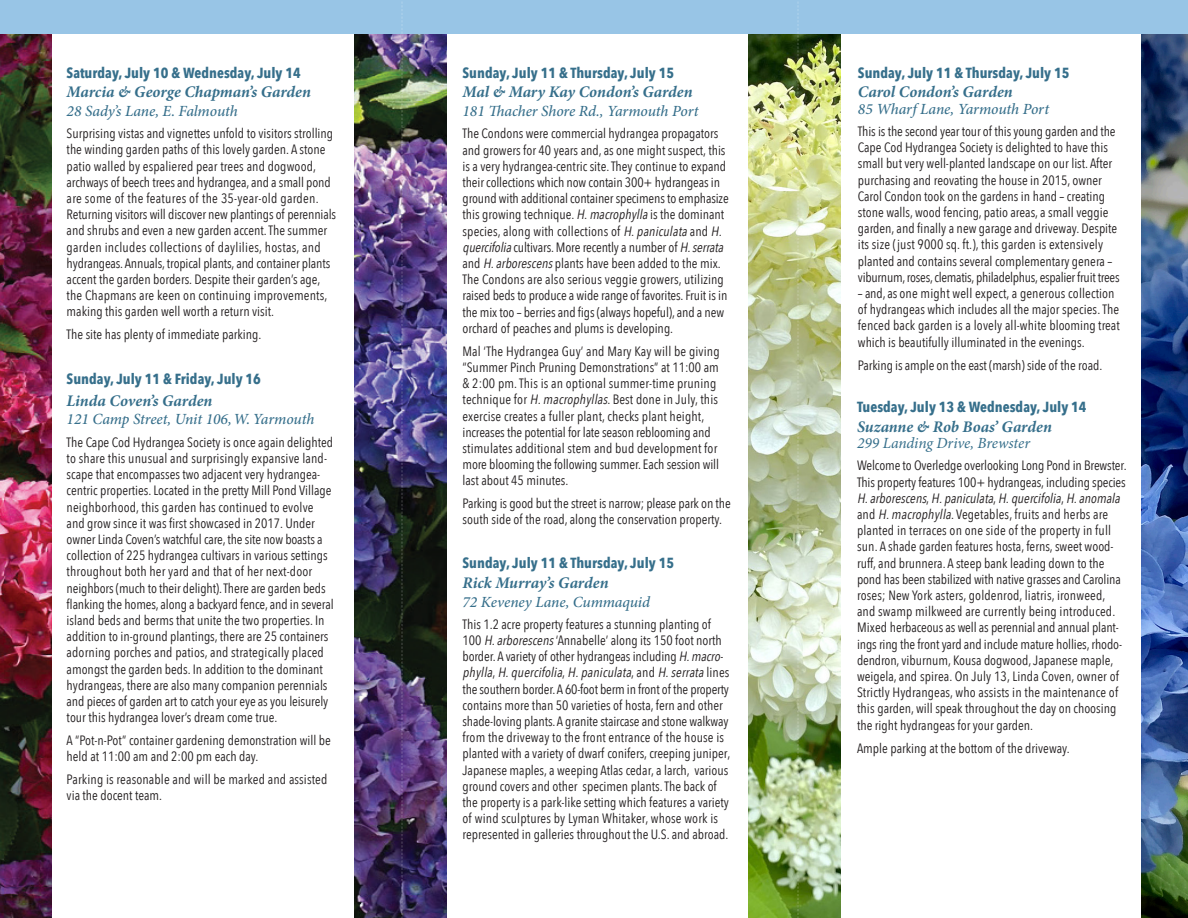
<style>
.page{position:relative;width:1188px;height:918px;background:#fff}
.page>*{position:absolute;margin:0;border:0;box-sizing:border-box;transform-origin:0 0}
.t1{font:italic 700 16.2px "Minion Pro";letter-spacing:-.005em;color:#366f8b}
.t2{font:italic 500 15.6px "Minion Pro";letter-spacing:-.01em;color:#366f8b}
.t3{font:italic 15.6px "Minion Pro";letter-spacing:-.005em;color:#366f8b}
.t4{font:700 14.7px "Avenir Next Condensed";color:#366f8b}
.t5{font:13.5px/16.2px "Avenir Next Condensed";color:#231f20}
.s1{font-style:italic}
</style>
<div class="page">
<img style="left:355px;top:34px;width:92px;height:884px">
<img style="left:1142px;top:34px;width:46px;height:884px">
<img style="left:749px;top:34px;width:92px;height:884px">
<img style="left:0;top:34px;width:51px;height:884px">
<div style="left:0;top:0;width:1188px;height:34px;background:#98c5e6"></div>
<svg style="left:798px;top:2px;width:1px;height:916px"></svg>
<svg style="left:402px;top:2px;width:1px;height:916px"></svg>
<p class="t4" style="left:67px;top:64px;width:236px">Saturday, July 10 &amp; Wednesday, July 14</p>
<p class="t1" style="left:67px;top:81px;width:246px">Marcia &amp; George Chapman’s Garden</p>
<p class="t2" style="left:67px;top:100px;width:173px">28 Sady’s Lane, E. Falmouth</p>
<p class="t5" style="left:67px;top:125px;width:271px">Surprising vistas and vignettes unfold to visitors strolling the winding garden paths of this lovely garden. A stone patio walled by espaliered pear trees and dogwood, archways of beech trees and hydrangea, and a small pond are some of the features of the 35-year-old garden.<br>Returning visitors will discover new plantings of perennials and shrubs and even a new garden accent. The summer garden includes collections of daylilies, hostas, and hydrangeas. Annuals, tropical plants, and container plants accent the garden borders. Despite their garden’s age, the Chapmans are keen on continuing improvements, making this garden well worth a return visit.</p>
<p class="t5" style="left:67px;top:326px;width:196px">The site has plenty of immediate parking.</p>
<p class="t4" style="left:67px;top:370px;width:196px">Sunday, July 11 &amp; Friday, July 16</p>
<p class="t1" style="left:67px;top:389px;width:147px">Linda Coven’s Garden</p>
<p class="t2" style="left:67px;top:409px;width:249px">121 Camp Street, Unit 106, W. Yarmouth</p>
<p class="t5" style="left:67px;top:433px;width:269px">The Cape Cod Hydrangea Society is once again delighted to share this unusual and surprisingly expansive land&shy;scape that encompasses two adjacent very hydrangea&shy;centric properties. Located in the pretty Mill Pond Village neighborhood, this garden has continued to evolve and grow since it was first showcased in 2017. Under owner Linda Coven’s watchful care, the site now boasts a collection of 225 hydrangea cultivars in various settings throughout both her yard and that of her next-door neighbors (much to their delight). There are garden beds flanking the homes, along a backyard fence, and in several island beds and berms that unite the two properties. In addition to in-ground plantings, there are 25 containers adorning porches and patios, and strategically placed amongst the garden beds. In addition to the dominant hydrangeas, there are also many companion perennials and pieces of garden art to catch your eye as you leisurely tour this hydrangea lover’s dream come true.</p>
<p class="t5" style="left:67px;top:732px;width:266px">A “Pot-n-Pot” container gardening demonstration will be held at 11:00 am and 2:00 pm each day.</p>
<p class="t5" style="left:67px;top:771px;width:262px">Parking is reasonable and will be marked and assisted via the docent team.</p>
<p class="t4" style="left:463px;top:64px;width:213px">Sunday, July 11 &amp; Thursday, July 15</p>
<p class="t1" style="left:463px;top:81px;width:232px">Mal &amp; Mary Kay Condon’s Garden</p>
<p class="t2" style="left:463px;top:100px;width:238px">181 Thacher Shore Rd., Yarmouth Port</p>
<p class="t5" style="left:463px;top:125px;width:268px">The Condons were commercial hydrangea propagators and growers for 40 years and, as one might suspect, this is a very hydrangea-centric site. They continue to expand their collections which now contain 300+ hydrangeas in ground with additional container specimens to emphasize this growing technique. <span class="s1">H.macrophylla</span>is the dominant species, along with collections of <span class="s1">H.paniculata</span>and <span class="s1">H. quercifolia</span>cultivars. More recently a number of <span class="s1">H.serrata </span>and <span class="s1">H.arborescens</span>plants have been added to the mix.<br>The Condons are also serious veggie growers, utilizing raised beds to produce a wide range of favorites. Fruit is in the mix too – berries and figs (always hopeful), and a new orchard of peaches and plums is developing.</p>
<p class="t5" style="left:463px;top:342px;width:259px">Mal ‘The Hydrangea Guy’ and Mary Kay will be giving “Summer Pinch Pruning Demonstrations” at 11:00 am &amp; 2:00 pm. This is an optional summer-time pruning technique for <span class="s1">H.macrophyllas</span>. Best done in July, this exercise creates a fuller plant, checks plant height, increases the potential for late season reblooming and stimulates additional stem and bud development for more blooming the following summer. Each session will last about 45 minutes.</p>
<p class="t5" style="left:463px;top:495px;width:270px">Parking is good but the street is narrow; please park on the south side of the road, along the conservation property.</p>
<p class="t4" style="left:463px;top:554px;width:213px">Sunday, July 11 &amp; Thursday, July 15</p>
<p class="t1" style="left:463px;top:571px;width:148px">Rick Murray’s Garden</p>
<p class="t2" style="left:463px;top:591px;width:189px">72 Keveney Lane, Cummaquid</p>
<p class="t5" style="left:463px;top:615px;width:269px">This 1.2 acre property features a stunning planting of 100 <span class="s1">H.arborescens</span>‘Annabelle’ along its 150 foot north border. A variety of other hydrangeas including <span class="s1">H.macro&shy;phylla</span>, <span class="s1">H.quercifolia</span>, <span class="s1">H.paniculata</span>, a n d <span class="s1">H.serrata</span>l i n e s the southern border. A 60-foot berm in front of the property contains more than 50 varieties of hosta, fern and other shade-loving plants. A granite staircase and stone walkway from the driveway to the front entrance of the house is planted with a variety of dwarf conifers, creeping juniper, Japanese maples, a weeping Atlas cedar, a larch, various ground covers and other specimen plants. The back of the property is a park-like setting which features a variety of wind sculptures by Lyman Whitaker, whose work is represented in galleries throughout the U.S. and abroad.</p>
<p class="t4" style="left:858px;top:64px;width:213px">Sunday, July 11 &amp; Thursday, July 15</p>
<p class="t1" style="left:858px;top:81px;width:156px">Carol Condon’s Garden</p>
<p class="t2" style="left:858px;top:98px;width:193px">85 Wharf Lane, Yarmouth Port</p>
<p class="t5" style="left:858px;top:123px;width:263px">This is the second year tour of this young garden and the Cape Cod Hydrangea Society is delighted to have this small but very well-planted landscape on our list. After purchasing and reovating the house in 2015, owner Carol Condon took on the gardens in hand – creating stone walls, wood fencing, patio areas, a small veggie garden, and finally a new garage and driveway. Despite its size (just 9000 sq. ft.), this garden is extensively planted and contains several complementary genera – viburnum, roses, clematis, philadelphus, espalier fruit trees</p>
<p class="t5" style="left:858px;top:285px;width:263px">– and, as one might well expect, a generous collection of hydrangeas which includes all the major species. The fenced back garden is a lovely all-white blooming treat which is beautifully illuminated in the evenings.</p>
<p class="t5" style="left:858px;top:356px;width:246px">Parking is ample on the east (marsh) side of the road.</p>
<p class="t4" style="left:857px;top:398px;width:231px">Tuesday, July 13 &amp; Wednesday, July 14</p>
<p class="t1" style="left:857px;top:415px;width:196px">Suzanne &amp; Rob Boas’ Garden</p>
<p class="t3" style="left:857px;top:433px;width:174px">299 Landing Drive, Brewster</p>
<p class="t5" style="left:857px;top:457px;width:271px">Welcome to Overledge overlooking Long Pond in Brewster.<br>This property features 100+ hydrangeas, including species <span class="s1">H.arborescens</span>, <span class="s1">H.paniculata</span>, <span class="s1">H.quercifolia</span>, <span class="s1">H.anomala </span>and <span class="s1">H.macrophylla</span>. Vegetables, fruits and herbs are planted in terraces on one side of the property in full sun. A shade garden features hosta, ferns, sweet wood&shy;ruff, and brunnera. A steep bank leading down to the pond has been stabilized with native grasses and Carolina roses; New York asters, goldenrod, liatris, ironweed, and swamp milkweed are currently being introduced.<br>Mixed herbaceous as well as perennial and annual plant&shy;ings ring the front yard and include mature hollies, rhodo&shy;dendron, viburnum, Kousa dogwood, Japanese maple, weigela, and spirea. On July 13, Linda Coven, owner of Strictly Hydrangeas, who assists in the maintenance of this garden, will speak throughout the day on choosing the right hydrangeas for your garden.</p>
<p class="t5" style="left:857px;top:739px;width:214px">Ample parking at the bottom of the driveway.</p>
</div>
